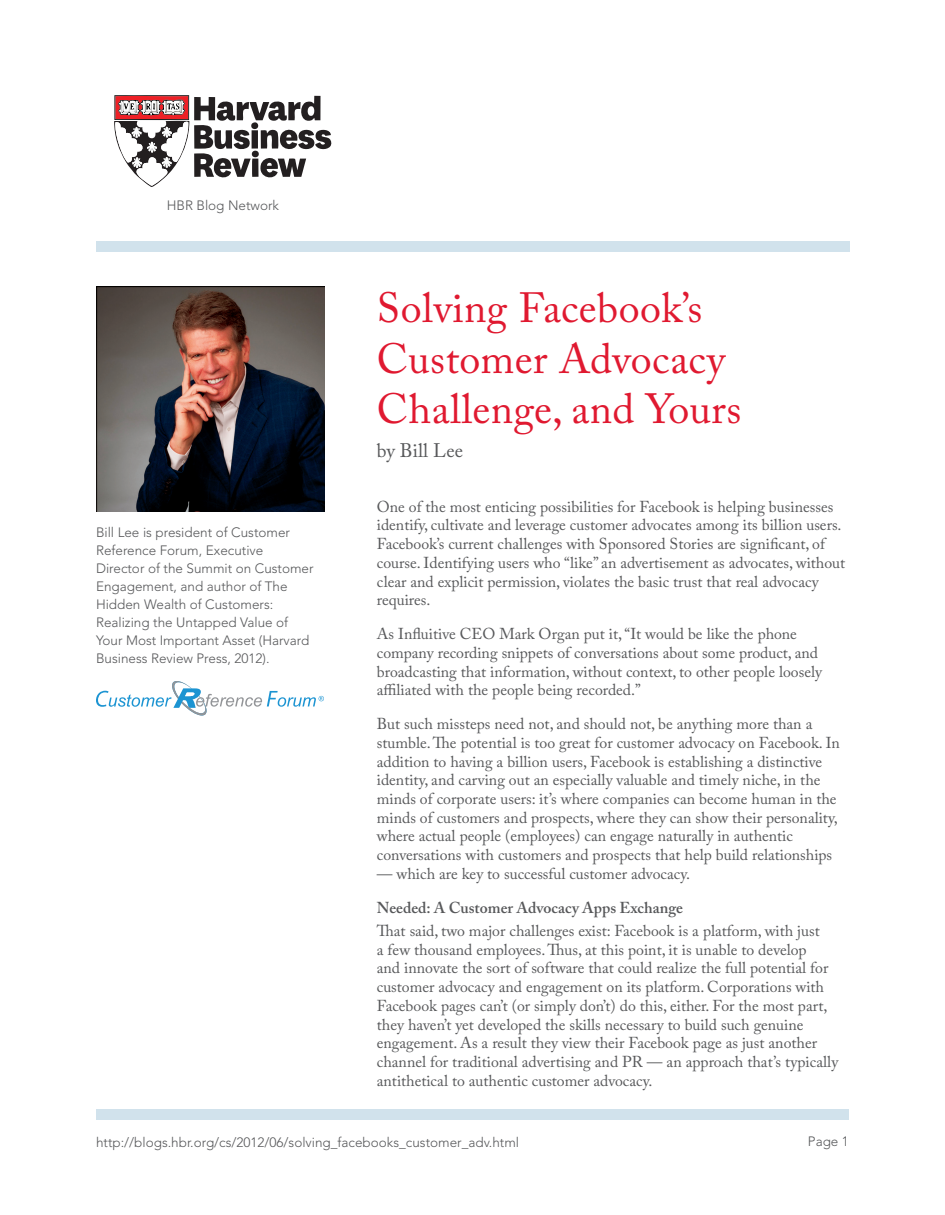
<style>
.page{position:relative;width:945px;height:1215px;background:#fff}
.page>*{position:absolute;margin:0;border:0;box-sizing:border-box;transform-origin:0 0}
.t1{font:42px/50.4px "Adobe Caslon Pro";letter-spacing:.01em;color:#e01930}
.t2{font:19.5px "Adobe Caslon Pro";color:#57585a}
.t3{font:15.75px/18.8px "Adobe Caslon Pro";color:#57585a}
.t4{font:600 15.75px "Adobe Caslon Pro";color:#57585a}
.t5{font:300 13.5px/18px "Avenir";color:#57585a}
</style>
<div class="page">
<svg style="left:114px;top:95px;width:218px;height:92px"></svg>
<div style="left:96px;top:1110px;width:753px;height:10px;background:#d1e2ec"></div>
<div style="left:96px;top:241px;width:754px;height:11px;background:#d1e2ec"></div>
<img style="left:96px;top:286px;width:228px;height:225px">
<svg style="left:96px;top:681px;width:228px;height:35px"></svg>
<p class="t5" style="left:167px;top:196px;width:114px">HBR Blog Network</p>
<p class="t5" style="left:96px;top:524px;width:219px">Bill Lee is president of Customer<br>Reference Forum, Executive<br>Director of the Summit on Customer<br>Engagement, and author of The<br>Hidden Wealth of Customers:<br>Realizing the Untapped Value of<br>Your Most Important Asset (Harvard<br>Business Review Press, 2012).</p>
<h1 class="t1" style="left:377px;top:283px;width:366px">Solving Facebook’s<br>Customer Advocacy<br>Challenge, and Yours</h1>
<p class="t2" style="left:377px;top:439px;width:88px">by Bill Lee</p>
<p class="t3" style="left:377px;top:497px;width:470px">One of the most enticing possibilities for Facebook is helping businesses identify, cultivate and leverage customer advocates among its billion users.<br>Facebook’s current challenges with Sponsored Stories are significant, of course. Identifying users who “like” an advertisement as advocates, without clear and explicit permission, violates the basic trust that real advocacy requires.</p>
<p class="t3" style="left:377px;top:624px;width:447px">As Influitive CEO Mark Organ put it, “It would be like the phone company recording snippets of conversations about some product, and broadcasting that information, without context, to other people loosely affiliated with the people being recorded.”</p>
<p class="t3" style="left:377px;top:714px;width:465px">But such missteps need not, and should not, be anything more than a stumble. The potential is too great for customer advocacy on Facebook. In addition to having a billion users, Facebook is establishing a distinctive identity, and carving out an especially valuable and timely niche, in the minds of corporate users: it’s where companies can become human in the minds of customers and prospects, where they can show their personality, where actual people (employees) can engage naturally in authentic conversations with customers and prospects that help build relationships</p>
<p class="t3" style="left:377px;top:864px;width:315px">— which are key to successful customer advocacy.</p>
<p class="t4" style="left:377px;top:898px;width:308px">Needed: A Customer Advocacy Apps Exchange</p>
<p class="t3" style="left:377px;top:921px;width:463px">That said, two major challenges exist: Facebook is a platform, with just<br>a few thousand employees. Thus, at this point, it is unable to develop<br>and innovate the sort of software that could realize the full potential for customer advocacy and engagement on its platform. Corporations with Facebook pages can’t (or simply don’t) do this, either. For the most part, they haven’t yet developed the skills necessary to build such genuine engagement. As a result they view their Facebook page as just another channel for traditional advertising and PR — an approach that’s typically antithetical to authentic customer advocacy.</p>
<p class="t5" style="left:96px;top:1133px;width:425px">http://blogs.hbr.org/cs/2012/06/solving_facebooks_customer_adv.html</p>
<p class="t5" style="left:808px;top:1133px;width:43px">Page 1</p>
</div>
